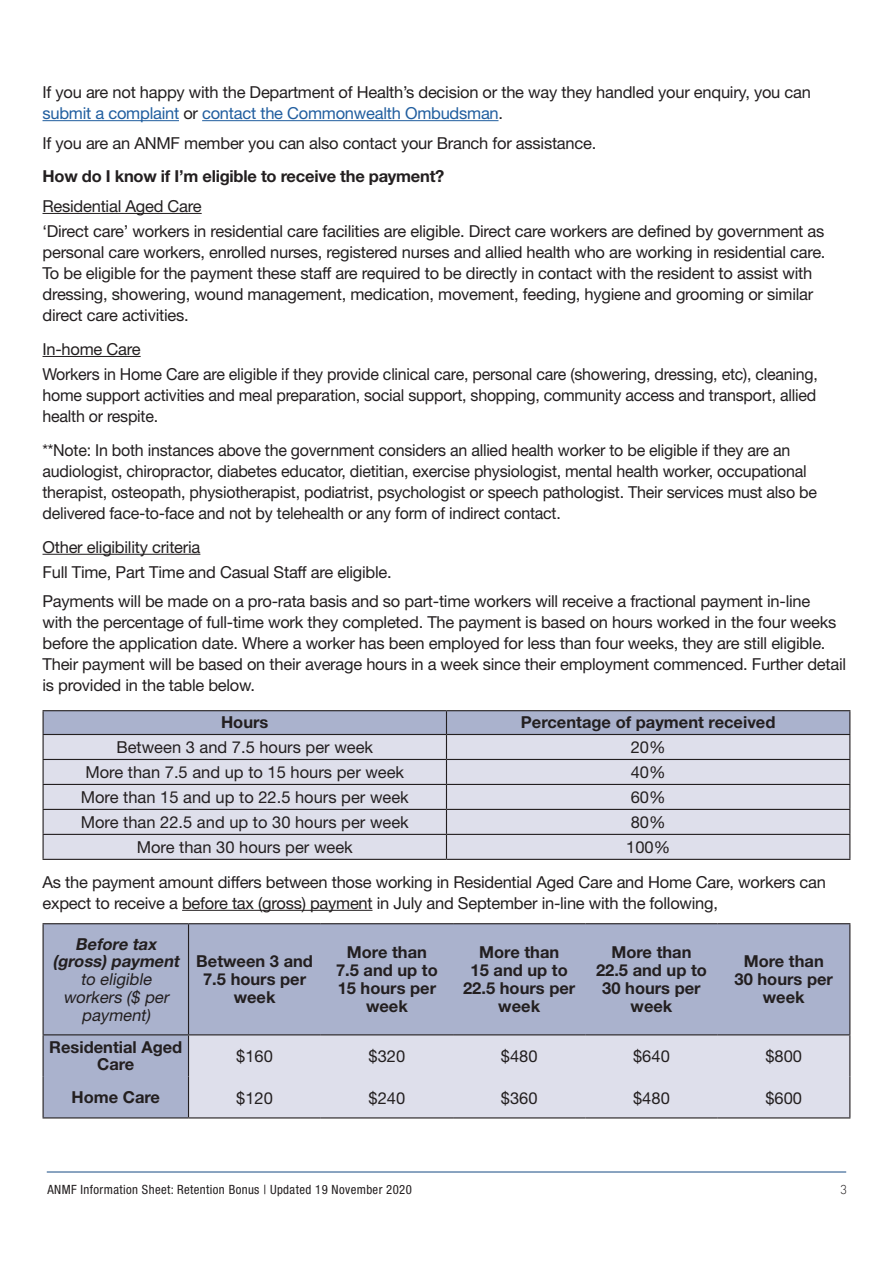
<style>
.page{position:relative;width:893px;height:1263px;background:#fff}
.page>*{position:absolute;margin:0;border:0;box-sizing:border-box;transform-origin:0 0}
.Body_copy{font:16.5px/21px "Helvetica Neue";letter-spacing:-.015em;color:#231f20}
.Body_copy-2{font:700 16.5px/17.9px "Helvetica Neue LT Std";color:#231f20;text-align:center}
.t1{font:italic 16.5px/17.9px "Helvetica Neue";color:#231f20;text-align:center}
.t2{font:condensed 12.75px "Helvetica Neue LT Std";letter-spacing:.03em;color:#231f20}
.t3{font:300 12.75px "DIN";color:#231f20}
.s1{color:#215e9f}
.s2{font-family:"Helvetica Neue LT Std";font-weight:700}
</style>
<div class="page">
<hr style="left:47px;top:1171px;width:799px;height:1px;background:#164a83">
<hr style="left:43px;top:120px;width:136px;height:1px;background:#215e9f">
<hr style="left:202px;top:120px;width:296px;height:1px;background:#215e9f">
<hr style="left:43px;top:213px;width:159px;height:1px;background:#231f20">
<hr style="left:43px;top:356px;width:98px;height:1px;background:#231f20">
<hr style="left:43px;top:554px;width:157px;height:1px;background:#231f20">
<hr style="left:182px;top:910px;width:190px;height:1px;background:#231f20">
<hr style="left:43px;top:710px;width:403px;height:1px;background:#231f20">
<hr style="left:446px;top:710px;width:404px;height:1px;background:#231f20">
<hr style="left:43px;top:859px;width:403px;height:1px;background:#231f20">
<hr style="left:446px;top:859px;width:404px;height:1px;background:#231f20">
<svg style="left:43px;top:711px;width:807px;height:148px;background:#cdcfdd"></svg>
<div style="left:44px;top:924px;width:805px;height:193px;background:#aab2cd"></div>
<div style="left:189px;top:1035px;width:660px;height:82px;background:#dedfeb"></div>
<hr style="left:43px;top:924px;width:1px;height:110px;background:#231f20">
<hr style="left:849px;top:924px;width:1px;height:110px;background:#231f20">
<hr style="left:43px;top:1035px;width:1px;height:41px;background:#231f20">
<hr style="left:849px;top:1035px;width:1px;height:41px;background:#231f20">
<hr style="left:43px;top:1076px;width:1px;height:41px;background:#231f20">
<hr style="left:849px;top:1076px;width:1px;height:41px;background:#231f20">
<hr style="left:43px;top:923px;width:146px;height:1px;background:#231f20">
<hr style="left:189px;top:923px;width:132px;height:1px;background:#231f20">
<hr style="left:188px;top:924px;width:1px;height:110px;background:#231f20">
<hr style="left:321px;top:923px;width:132px;height:1px;background:#231f20">
<hr style="left:453px;top:923px;width:132px;height:1px;background:#231f20">
<hr style="left:585px;top:923px;width:133px;height:1px;background:#231f20">
<hr style="left:718px;top:923px;width:132px;height:1px;background:#231f20">
<hr style="left:43px;top:1034px;width:146px;height:1px;background:#231f20">
<hr style="left:189px;top:1034px;width:132px;height:1px;background:#231f20">
<hr style="left:188px;top:1035px;width:1px;height:41px;background:#231f20">
<hr style="left:321px;top:1034px;width:132px;height:1px;background:#231f20">
<hr style="left:453px;top:1034px;width:132px;height:1px;background:#231f20">
<hr style="left:585px;top:1034px;width:133px;height:1px;background:#231f20">
<hr style="left:718px;top:1034px;width:132px;height:1px;background:#231f20">
<hr style="left:188px;top:1076px;width:1px;height:41px;background:#231f20">
<hr style="left:43px;top:1117px;width:146px;height:1px;background:#231f20">
<hr style="left:189px;top:1117px;width:132px;height:1px;background:#231f20">
<hr style="left:321px;top:1117px;width:132px;height:1px;background:#231f20">
<hr style="left:453px;top:1117px;width:132px;height:1px;background:#231f20">
<hr style="left:585px;top:1117px;width:133px;height:1px;background:#231f20">
<hr style="left:718px;top:1117px;width:132px;height:1px;background:#231f20">
<p class="Body_copy" style="left:43px;top:81px;width:770px">If you are not happy with the Department of Health’s decision or the way they handled your enquiry, you can <span class="s1">submit a complaint</span> or <span class="s1">contact the Commonwealth Ombudsman</span>.</p>
<p class="Body_copy" style="left:43px;top:132px;width:555px">If you are an ANMF member you can also contact your Branch for assistance.</p>
<p class="Body_copy-2" style="left:43px;top:167px;width:403px">How do I know if I’m eligible to receive the payment?</p>
<p class="Body_copy" style="left:43px;top:195px;width:161px">Residential Aged Care</p>
<p class="Body_copy" style="left:43px;top:220px;width:784px">‘Direct care’ workers in residential care facilities are eligible. Direct care workers are defined by government as personal care workers, enrolled nurses, registered nurses and allied health who are working in residential care.<br>To be eligible for the payment these staff are required to be directly in contact with the resident to assist with dressing, showering, wound management, medication, movement, feeding, hygiene and grooming or similar direct care activities.</p>
<p class="Body_copy" style="left:43px;top:338px;width:100px">In-home Care</p>
<p class="Body_copy" style="left:43px;top:363px;width:777px;text-align:justify">Workers in Home Care are eligible if they provide clinical care, personal care (showering, dressing, etc), cleaning, home support activities and meal preparation, social support, shopping, community access and transport, allied health or respite.</p>
<p class="Body_copy" style="left:43px;top:439px;width:776px">**Note: In both instances above the government considers an allied health worker to be eligible if they are an audiologist, chiropractor, diabetes educator, dietitian, exercise physiologist, mental health worker, occupational therapist, osteopath, physiotherapist, podiatrist, psychologist or speech pathologist. Their services must also be delivered face-to-face and not by telehealth or any form of indirect contact.</p>
<p class="Body_copy" style="left:43px;top:536px;width:159px">Other eligibility criteria</p>
<p class="Body_copy" style="left:43px;top:561px;width:351px">Full Time, Part Time and Casual Staff are eligible.</p>
<p class="Body_copy" style="left:43px;top:591px;width:805px">Payments will be made on a pro-rata basis and so part-time workers will receive a fractional payment in-line<br>with the percentage of full-time work they completed. The payment is based on hours worked in the four weeks before the application date. Where a worker has been employed for less than four weeks, they are still eligible.<br>Their payment will be based on their average hours in a week since their employment commenced. Further detail is provided in the table below.</p>
<p class="Body_copy-2" style="left:221px;top:713px;width:49px">Hours</p>
<p class="Body_copy-2" style="left:521px;top:713px;width:256px">Percentage of payment received</p>
<p class="Body_copy" style="left:116px;top:737px;width:258px">Between 3 and 7.5 hours per week</p>
<p class="Body_copy" style="left:631px;top:737px;width:36px">20%</p>
<p class="Body_copy" style="left:85px;top:762px;width:320px">More than 7.5 and up to 15 hours per week</p>
<p class="Body_copy" style="left:631px;top:762px;width:36px">40%</p>
<p class="Body_copy" style="left:81px;top:787px;width:329px">More than 15 and up to 22.5 hours per week</p>
<p class="Body_copy" style="left:631px;top:787px;width:36px">60%</p>
<p class="Body_copy" style="left:81px;top:812px;width:329px">More than 22.5 and up to 30 hours per week</p>
<p class="Body_copy" style="left:631px;top:812px;width:36px">80%</p>
<p class="Body_copy" style="left:137px;top:837px;width:218px">More than 30 hours per week</p>
<p class="Body_copy" style="left:626px;top:837px;width:46px">100%</p>
<p class="Body_copy" style="left:43px;top:871px;width:785px">As the payment amount differs between those working in Residential Aged Care and Home Care, workers can expect to receive a before tax (gross) payment in July and September in-line with the following,</p>
<p class="t1" style="left:53px;top:934px;width:131px"><span class="s2">Before tax (gross) payment </span>to eligible workers ($ per payment)</p>
<p class="Body_copy-2" style="left:196px;top:952px;width:118px">Between 3 and<br>7.5 hours per week</p>
<p class="Body_copy-2" style="left:336px;top:943px;width:103px">More than<br>7.5 and up to<br>15 hours per week</p>
<p class="Body_copy-2" style="left:463px;top:943px;width:114px">More than<br>15 and up to<br>22.5 hours per week</p>
<p class="Body_copy-2" style="left:596px;top:943px;width:112px">More than<br>22.5 and up to<br>30 hours per week</p>
<p class="Body_copy-2" style="left:734px;top:952px;width:100px">More than<br>30 hours per week</p>
<p class="Body_copy-2" style="left:49px;top:1037px;width:135px">Residential Aged<br>Care</p>
<p class="Body_copy" style="left:236px;top:1045px;width:38px">$160</p>
<p class="Body_copy" style="left:369px;top:1045px;width:38px">$320</p>
<p class="Body_copy" style="left:501px;top:1045px;width:38px">$480</p>
<p class="Body_copy" style="left:633px;top:1045px;width:38px">$640</p>
<p class="Body_copy" style="left:765px;top:1045px;width:38px">$800</p>
<p class="Body_copy-2" style="left:71px;top:1088px;width:90px">Home Care</p>
<p class="Body_copy" style="left:236px;top:1087px;width:38px">$120</p>
<p class="Body_copy" style="left:369px;top:1087px;width:38px">$240</p>
<p class="Body_copy" style="left:501px;top:1087px;width:38px">$360</p>
<p class="Body_copy" style="left:633px;top:1087px;width:38px">$480</p>
<p class="Body_copy" style="left:765px;top:1087px;width:38px">$600</p>
<p class="t2" style="left:48px;top:1182px;width:366px">ANMF Information Sheet: Retention Bonus | Updated 19 November 2020</p>
<p class="t3" style="left:840px;top:1182px;width:8px">3</p>
</div>
